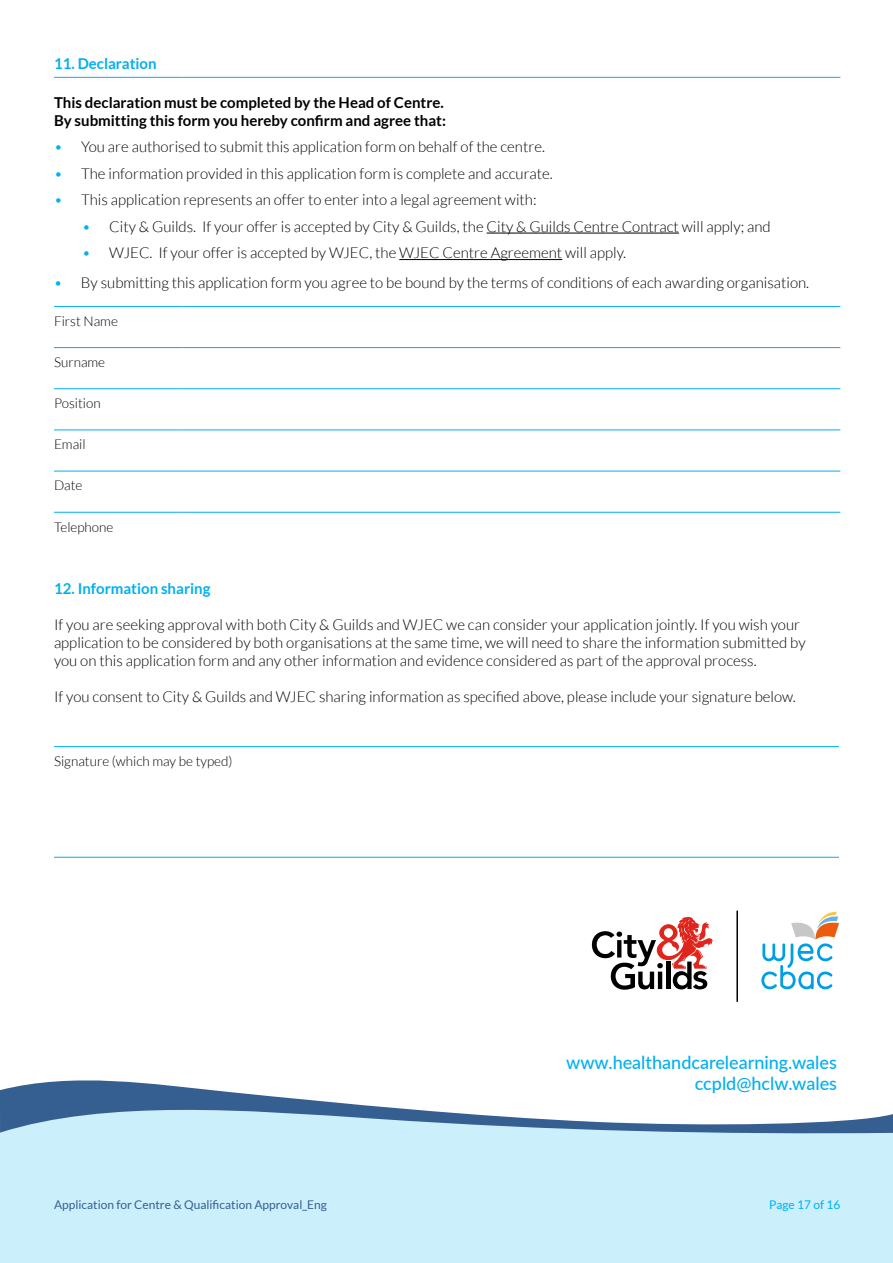
<style>
.page{position:relative;width:893px;height:1263px;background:#fff}
.page>*{position:absolute;margin:0;border:0;box-sizing:border-box;transform-origin:0 0}
.t1{font:500 18px/21.6px "Lato";color:#00b0f0;text-align:right}
.t2{font:300 15px/18px "Lato";color:#000}
.t3{font:700 15px/18px "Lato";color:#000}
.t4{font:700 15px "Lato";color:#00b0f0}
.t5{font:300 13.5px "Lato";color:#000}
.t6{font:12px "Lato";color:#365f91}
.t7{font:12px "Lato";color:#00b0f0}
.s1{color:#00b0f0}
</style>
<div class="page">
<div style="left:0;top:1135px;width:893px;height:128px;background:#cceffc"></div>
<svg style="left:0;top:1080px;width:893px;height:55px"></svg>
<svg style="left:592px;top:917px;width:121px;height:73px"></svg>
<hr style="left:736px;top:910px;width:2px;height:92px;background:#000">
<svg style="left:761px;top:912px;width:78px;height:77px"></svg>
<hr style="left:54px;top:347px;width:128px;height:1px;background:#00b0f0">
<hr style="left:182px;top:347px;width:658px;height:1px;background:#00b0f0">
<hr style="left:54px;top:388px;width:128px;height:1px;background:#00b0f0">
<hr style="left:182px;top:388px;width:658px;height:1px;background:#00b0f0">
<hr style="left:54px;top:429px;width:128px;height:1px;background:#00b0f0">
<hr style="left:182px;top:429px;width:658px;height:1px;background:#00b0f0">
<hr style="left:54px;top:471px;width:128px;height:1px;background:#00b0f0">
<hr style="left:182px;top:471px;width:658px;height:1px;background:#00b0f0">
<hr style="left:54px;top:512px;width:128px;height:1px;background:#00b0f0">
<hr style="left:182px;top:512px;width:658px;height:1px;background:#00b0f0">
<hr style="left:54px;top:77px;width:128px;height:1px;background:#00b0f0">
<hr style="left:182px;top:77px;width:658px;height:1px;background:#00b0f0">
<hr style="left:54px;top:306px;width:128px;height:1px;background:#00b0f0">
<hr style="left:182px;top:306px;width:658px;height:1px;background:#00b0f0">
<hr style="left:487px;top:233px;width:192px;height:1px;background:#000">
<hr style="left:399px;top:259px;width:163px;height:1px;background:#000">
<hr style="left:54px;top:857px;width:234px;height:1px;background:#00b0f0">
<hr style="left:288px;top:857px;width:551px;height:1px;background:#00b0f0">
<hr style="left:54px;top:746px;width:234px;height:1px;background:#00b0f0">
<hr style="left:288px;top:746px;width:551px;height:1px;background:#00b0f0">
<p class="t4" style="left:54px;top:55px;width:104px">11. Declaration</p>
<p class="t3" style="left:54px;top:93px;width:393px">This declaration must be completed by the Head of Centre.<br>By submitting this form you hereby confirm and agree that:</p>
<p class="t2" style="left:54px;top:138px;width:492px"><span class="s1">•</span> You are authorised to submit this application form on behalf of the centre.</p>
<p class="t2" style="left:54px;top:164px;width:500px"><span class="s1">•</span> The information provided in this application form is complete and accurate.</p>
<p class="t2" style="left:54px;top:191px;width:484px"><span class="s1">•</span> This application represents an offer to enter into a legal agreement with:</p>
<p class="t2" style="left:82px;top:217px;width:690px"><span class="s1">•</span> City &amp; Guilds. If your offer is accepted by City &amp; Guilds, the City &amp; Guilds Centre Contract will apply; and</p>
<p class="t2" style="left:82px;top:244px;width:545px"><span class="s1">•</span> WJEC. If your offer is accepted by WJEC, the WJEC Centre Agreement will apply.</p>
<p class="t2" style="left:54px;top:274px;width:757px"><span class="s1">•</span> By submitting this application form you agree to be bound by the terms of conditions of each awarding organisation.</p>
<p class="t5" style="left:54px;top:314px;width:65px">First Name</p>
<p class="t5" style="left:54px;top:355px;width:53px">Surname</p>
<p class="t5" style="left:54px;top:396px;width:48px">Position</p>
<p class="t5" style="left:54px;top:437px;width:33px">Email</p>
<p class="t5" style="left:54px;top:478px;width:30px">Date</p>
<p class="t5" style="left:54px;top:519px;width:61px">Telephone</p>
<p class="t4" style="left:54px;top:580px;width:158px">12. Information sharing</p>
<p class="t2" style="left:54px;top:616px;width:753px">If you are seeking approval with both City &amp; Guilds and WJEC we can consider your application jointly. If you wish your application to be considered by both organisations at the same time, we will need to share the information submitted by you on this application form and any other information and evidence considered as part of the approval process.</p>
<p class="t2" style="left:54px;top:688px;width:743px">If you consent to City &amp; Guilds and WJEC sharing information as specified above, please include your signature below.</p>
<p class="t5" style="left:54px;top:754px;width:180px">Signature (which may be typed)</p>
<p class="t1" style="left:566px;top:1050px;width:272px">www.healthandcarelearning.wales ccpld@hclw.wales</p>
<p class="t6" style="left:54px;top:1198px;width:274px">Application for Centre &amp; Qualification Approval_Eng</p>
<p class="t7" style="left:769px;top:1198px;width:73px">Page 17 of 16</p>
</div>
